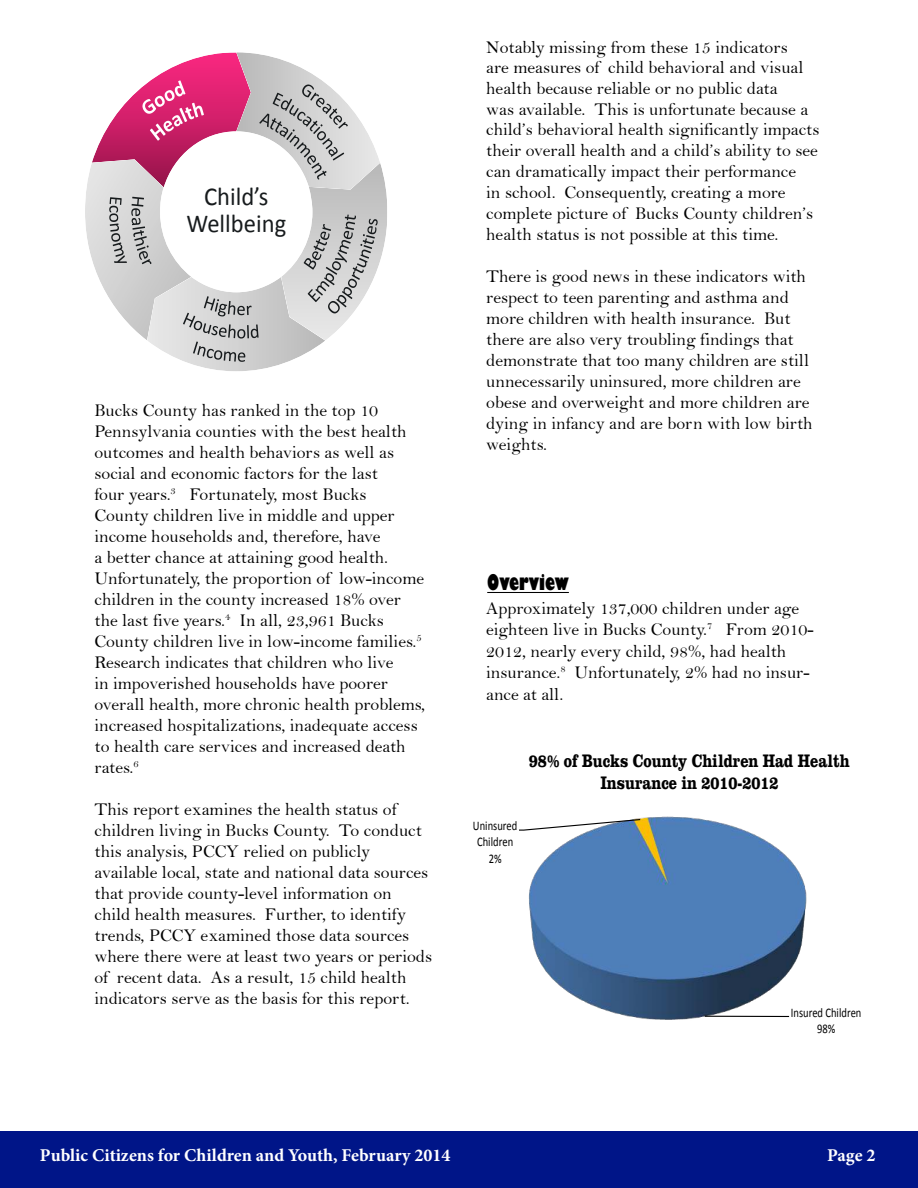
<style>
.page{position:relative;width:918px;height:1188px;background:#fff}
.page>*{position:absolute;margin:0;border:0;box-sizing:border-box;transform-origin:0 0}
.t1{font:25.8px/26.4px "Calibri";color:#171b1d;text-align:center;scale:.95 1}
.t2{font:800 condensed 21px "Gill Sans";color:#000}
.t3{font:700 18.6px/22px "Clarendon";color:#000;text-align:center;scale:.8 1}
.t4{font:18px/21px "Bell";color:#000}
.t5{font:700 18px "Minion Pro";color:#fff}
.t6{font:13.2px/16.2px "Calibri";color:#000;text-align:center;scale:.8 1}
</style>
<div class="page">
<div style="left:0;top:1132px;width:918px;height:56px;background:#001588"></div>
<img style="left:282px;top:163px;width:105px;height:177px">
<img style="left:236px;top:52px;width:144px;height:138px">
<img style="left:148px;top:277px;width:177px;height:94px">
<img style="left:93px;top:53px;width:158px;height:134px">
<img style="left:85px;top:159px;width:106px;height:182px">
<svg style="left:142px;top:80px;width:62px;height:61px;background:#dd4786"></svg>
<svg style="left:259px;top:84px;width:89px;height:96px"></svg>
<svg style="left:109px;top:197px;width:42px;height:67px;background:#b3b4b4"></svg>
<svg style="left:304px;top:215px;width:74px;height:98px;background:#c0c0c0"></svg>
<svg style="left:183px;top:296px;width:76px;height:66px;background:#bbbbbc"></svg>
<hr style="left:487px;top:592px;width:82px;height:1px;background:#000">
<img style="left:529px;top:816px;width:278px;height:204px">
<svg style="left:704px;top:1015px;width:86px;height:2px"></svg>
<svg style="left:519px;top:818px;width:122px;height:13px"></svg>
<h1 class="t1" style="left:186px;top:182px;width:107px">Child’s<br>Wellbeing</h1>
<p class="t4" style="left:94px;top:402px;width:332px">Bucks County has ranked in the top 10<br>Pennsylvania counties with the best health outcomes and health behaviors as well as social and economic factors for the last<br>four years.<sup>3</sup> Fortunately, most Bucks County children live in middle and upper income households and, therefore, have<br>a better chance at attaining good health.<br>Unfortunately, the proportion of low-income children in the county increased 18% over the last five years.<sup>4</sup> In all, 23,961 Bucks County children live in low-income families.<sup>5<br></sup>Research indicates that children who live<br>in impoverished households have poorer overall health, more chronic health problems, increased hospitalizations, inadequate access to health care services and increased death rates.<sup>6</sup></p>
<p class="t4" style="left:95px;top:801px;width:339px">This report examines the health status of children living in Bucks County. To conduct this analysis, PCCY relied on publicly available local, state and national data sources that provide county-level information on<br>child health measures. Further, to identify trends, PCCY examined those data sources where there were at least two years or periods of recent data. As a result, 15 child health indicators serve as the basis for this report.</p>
<p class="t4" style="left:486px;top:38px;width:335px">Notably missing from these 15 indicators<br>are measures of child behavioral and visual health because reliable or no public data<br>was available. This is unfortunate because a child’s behavioral health significantly impacts their overall health and a child’s ability to see can dramatically impact their performance<br>in school. Consequently, creating a more complete picture of Bucks County children’s health status is not possible at this time.</p>
<p class="t4" style="left:486px;top:267px;width:328px">There is good news in these indicators with respect to teen parenting and asthma and more children with health insurance. But there are also very troubling findings that demonstrate that too many children are still unnecessarily uninsured, more children are obese and overweight and more children are dying in infancy and are born with low birth weights.</p>
<p class="t2" style="left:487px;top:574px;width:83px">Overview</p>
<p class="t4" style="left:486px;top:599px;width:329px;line-height:21.6px">Approximately 137,000 children under age eighteen live in Bucks County.<sup>7</sup> From 2010- 2012, nearly every child, 98%, had health insurance.<sup>8</sup> Unfortunately, 2% had no insur&shy;ance at all.</p>
<p class="t6" style="left:473px;top:817px;width:57px">Uninsured<br>Children<br>2%</p>
<p class="t3" style="left:529px;top:750px;width:402px">98% of Bucks County Children Had Health<br>Insurance in 2010-2012</p>
<p class="t6" style="left:791px;top:1003px;width:90px">Insured Children<br>98%</p>
<p class="t5" style="left:40px;top:1148px;width:412px">Public Citizens for Children and Youth, February 2014</p>
<p class="t5" style="left:827px;top:1148px;width:50px">Page 2</p>
</div>
